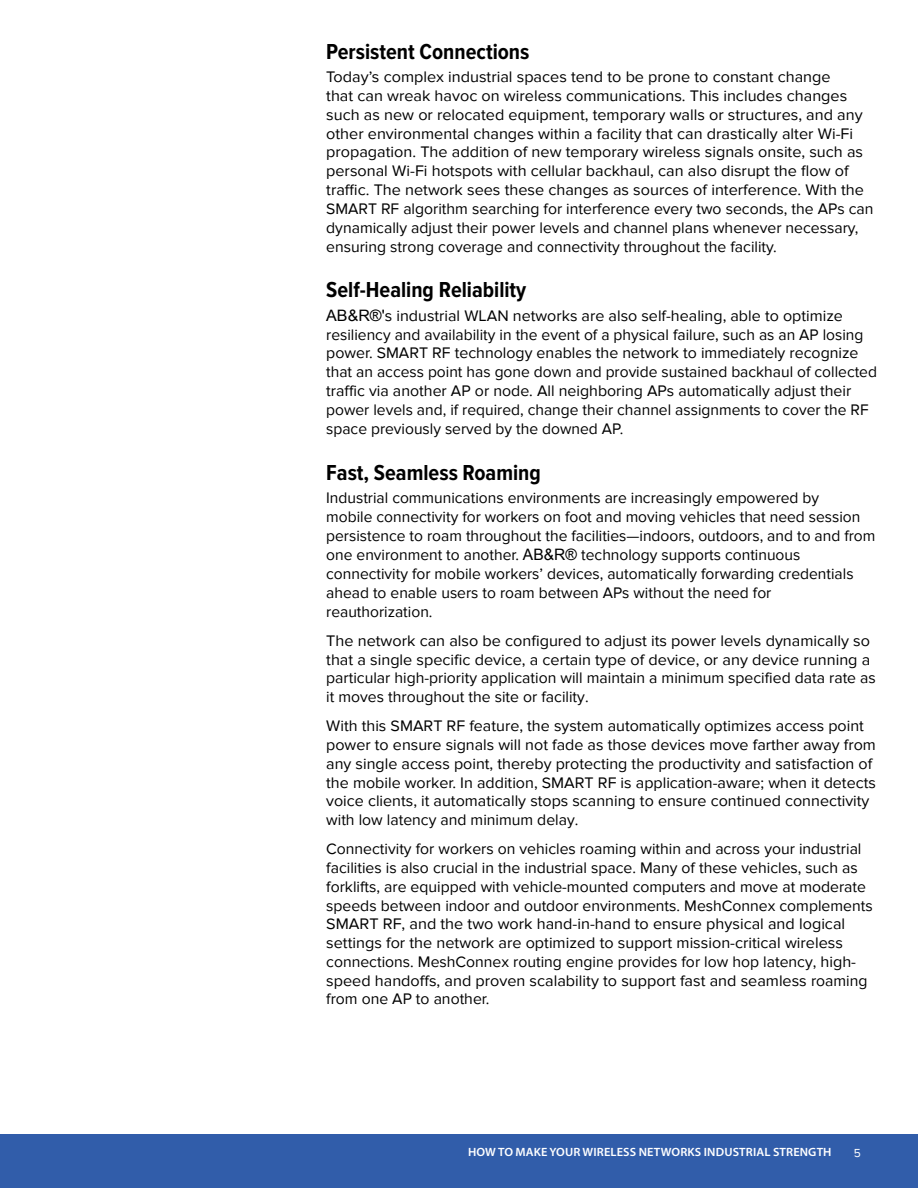
<style>
.page{position:relative;width:918px;height:1188px;background:#fff}
.page>*{position:absolute;margin:0;border:0;box-sizing:border-box;transform-origin:0 0}
.t1{font:700 22.5px "Proxima Nova Cond";color:#000}
.t2{font:15.75px/18.9px "Proxima Nova";color:#000}
.t3{font:600 12px "Myriad Pro";letter-spacing:.01em;color:#fff}
.t4{font:12px "Proxima Nova";color:#fff}
.s1{font-family:"Arial"}
</style>
<div class="page">
<div style="left:0;top:1134px;width:918px;height:54px;background:#315daa"></div>
<h1 class="t1" style="left:326px;top:39px;width:205px">Persistent Connections</h1>
<p class="t2" style="left:326px;top:67px;width:549px">Today’s complex industrial spaces tend to be prone to constant change<br>that can wreak havoc on wireless communications. This includes changes such as new or relocated equipment, temporary walls or structures, and any other environmental changes within a facility that can drastically alter Wi-Fi propagation. The addition of new temporary wireless signals onsite, such as personal Wi-Fi hotspots with cellular backhaul, can also disrupt the flow of traffic. The network sees these changes as sources of interference. With the SMART RF algorithm searching for interference every two seconds, the APs can dynamically adjust their power levels and channel plans whenever necessary, ensuring strong coverage and connectivity throughout the facility.</p>
<h1 class="t1" style="left:326px;top:277px;width:202px">Self-Healing Reliability</h1>
<p class="t2" style="left:326px;top:306px;width:552px"><span class="s1">AB&amp;R®'</span>s industrial WLAN networks are also self-healing, able to optimize resiliency and availability in the event of a physical failure, such as an AP losing power. SMART RF technology enables the network to immediately recognize that an access point has gone down and provide sustained backhaul of collected traffic via another AP or node. All neighboring APs automatically adjust their power levels and, if required, change their channel assignments to cover the RF space previously served by the downed AP.</p>
<h1 class="t1" style="left:326px;top:460px;width:216px">Fast, Seamless Roaming</h1>
<p class="t2" style="left:326px;top:489px;width:551px">Industrial communications environments are increasingly empowered by<br>mobile connectivity for workers on foot and moving vehicles that need session persistence to roam throughout the facilities—indoors, outdoors, and to and from one environment to another. <span class="s1">AB&amp;R®</span> technology supports continuous connectivity for mobile workers’ devices, automatically forwarding credentials ahead to enable users to roam between APs without the need for reauthorization.</p>
<p class="t2" style="left:326px;top:632px;width:551px">The network can also be configured to adjust its power levels dynamically so that a single specific device, a certain type of device, or any device running a particular high-priority application will maintain a minimum specified data rate as it moves throughout the site or facility.</p>
<p class="t2" style="left:326px;top:717px;width:551px">With this SMART RF feature, the system automatically optimizes access point power to ensure signals will not fade as those devices move farther away from any single access point, thereby protecting the productivity and satisfaction of the mobile worker. In addition, SMART RF is application-aware; when it detects voice clients, it automatically stops scanning to ensure continued connectivity with low latency and minimum delay.</p>
<p class="t2" style="left:326px;top:840px;width:548px">Connectivity for workers on vehicles roaming within and across your industrial facilities is also crucial in the industrial space. Many of these vehicles, such as forklifts, are equipped with vehicle-mounted computers and move at moderate speeds between indoor and outdoor environments. MeshConnex complements SMART RF, and the two work hand-in-hand to ensure physical and logical settings for the network are optimized to support mission-critical wireless connections. MeshConnex routing engine provides for low hop latency, high&shy;speed handoffs, and proven scalability to support fast and seamless roaming from one AP to another.</p>
<p class="t3" style="left:468px;top:1146px;width:365px">HOW TO MAKE YOUR WIRELESS NETWORKS INDUSTRIAL STRENGTH</p>
<p class="t4" style="left:854px;top:1146px;width:9px">5</p>
</div>
